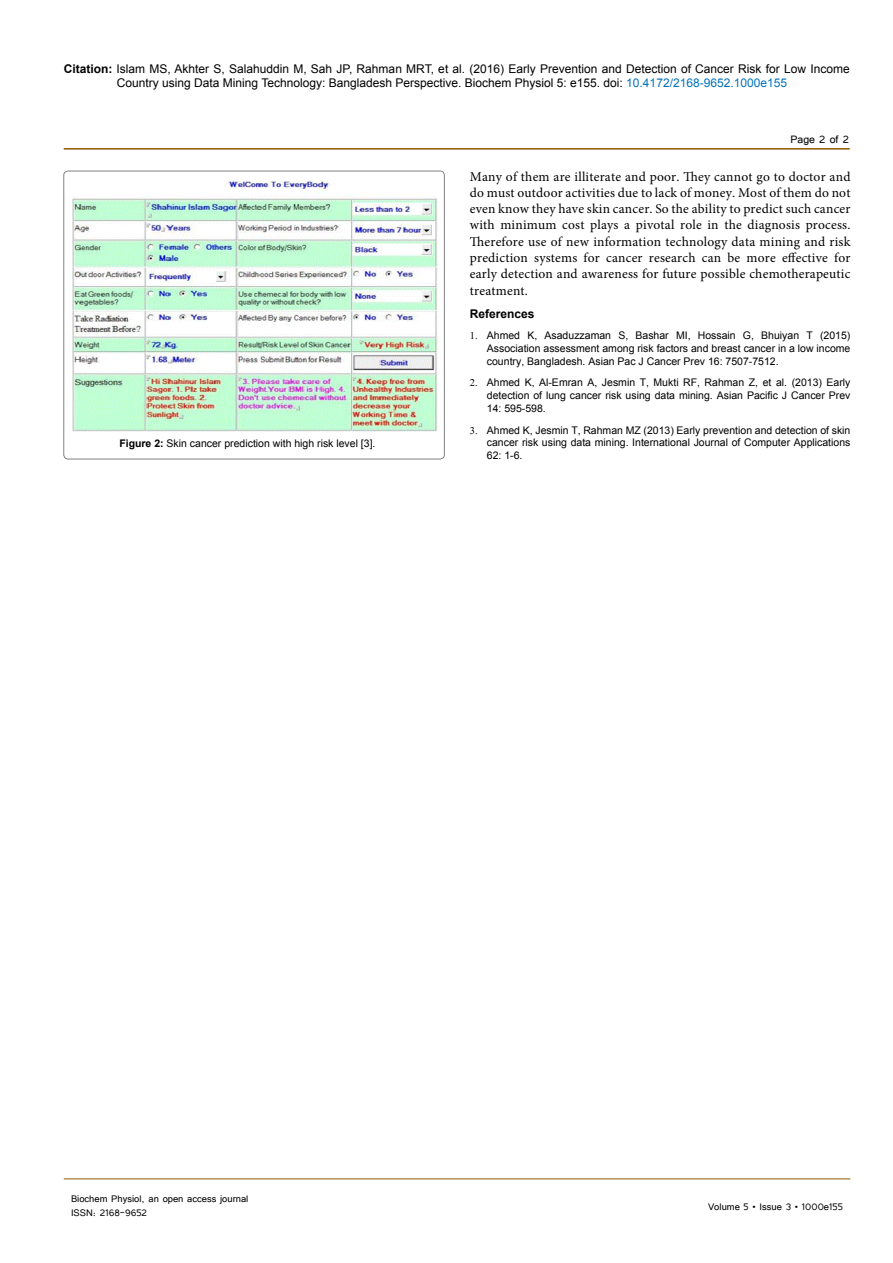
<style>
.page{position:relative;width:893px;height:1263px;background:#fff}
.page>*{position:absolute;margin:0;border:0;box-sizing:border-box;transform-origin:0 0}
.Body_Text_First_Inde{font:13.5px/16.4px "Minion Pro";letter-spacing:.015em;color:#000;text-align:justify}
.t1{font:13.5px "Tunga";color:#000}
.t2{font:12px/14.4px "Arial";color:#000}
.t3{font:12px/14.4px "Tunga";color:#000}
.heading_1{font:700 12px "Arial";color:#000}
.ImageCaption{font:10.5px/12.9px "Arial";color:#000;text-align:justify}
.s1{font-weight:700}
.s2{color:#0072bc}
</style>
<div class="page">
<hr style="left:64px;top:148px;width:786px;height:2px;background:#905501">
<hr style="left:64px;top:1179px;width:786px;height:1px;background:#905501">
<div style="left:64px;top:171px;width:380px;height:288px;border:1px solid #000;border-radius:4px"></div>
<img style="left:70px;top:181px;width:368px;height:250px">
<p class="t2" style="left:117px;top:61px;width:734px;text-indent:-53px"><span class="s1">Citation:</span> Islam MS, Akhter S, Salahuddin M, Sah JP, Rahman MRT, et al. (2016) Early Prevention and Detection of Cancer Risk for Low Income<br>Country using Data Mining Technology: Bangladesh Perspective. Biochem Physiol 5: e155. doi: <span class="s2">10.4172/2168-9652.1000e155</span></p>
<p class="ImageCaption" style="left:119px;top:437px;width:258px"><span class="s1">Figure 2:</span> Skin cancer prediction with high risk level [3].</p>
<p class="t1" style="left:790px;top:131px;width:60px">Page 2 of 2</p>
<p class="Body_Text_First_Inde" style="left:470px;top:168px;width:382px">Many of them are illiterate and poor. They cannot go to doctor and do must outdoor activities due to lack of money. Most of them do not even know they have skin cancer. So the ability to predict such cancer with minimum cost plays a pivotal role in the diagnosis process.<br>Therefore use of new information technology data mining and risk prediction systems for cancer research can be more effective for early detection and awareness for future possible chemotherapeutic treatment.</p>
<p class="heading_1" style="left:470px;top:305px;width:66px">References</p>
<p class="ImageCaption" style="left:487px;top:329px;width:365px">Ahmed K, Asaduzzaman S, Bashar MI, Hossain G, Bhuiyan T (2015)<br>Association assessment among risk factors and breast cancer in a low income country, Bangladesh. Asian Pac J Cancer Prev 16: 7507-7512.</p>
<p class="ImageCaption" style="left:487px;top:376px;width:365px">Ahmed K, Al-Emran A, Jesmin T, Mukti RF, Rahman Z, et al. (2013) Early detection of lung cancer risk using data mining. Asian Pacific J Cancer Prev 14: 595-598.</p>
<p class="ImageCaption" style="left:487px;top:423px;width:365px;text-indent:-17px">✓ Ahmed K, Jesmin T, Rahman MZ (2013) Early prevention and detection of skin cancer risk using data mining. International Journal of Computer Applications 62: 1-6.</p>
<p class="t3" style="left:71px;top:1190px;width:179px">Biochem Physiol, an open access journal<br>ISSN: 2168-9652</p>
<p class="t3" style="left:708px;top:1199px;width:136px">Volume 5 • Issue 3 • 1000e155</p>
</div>
